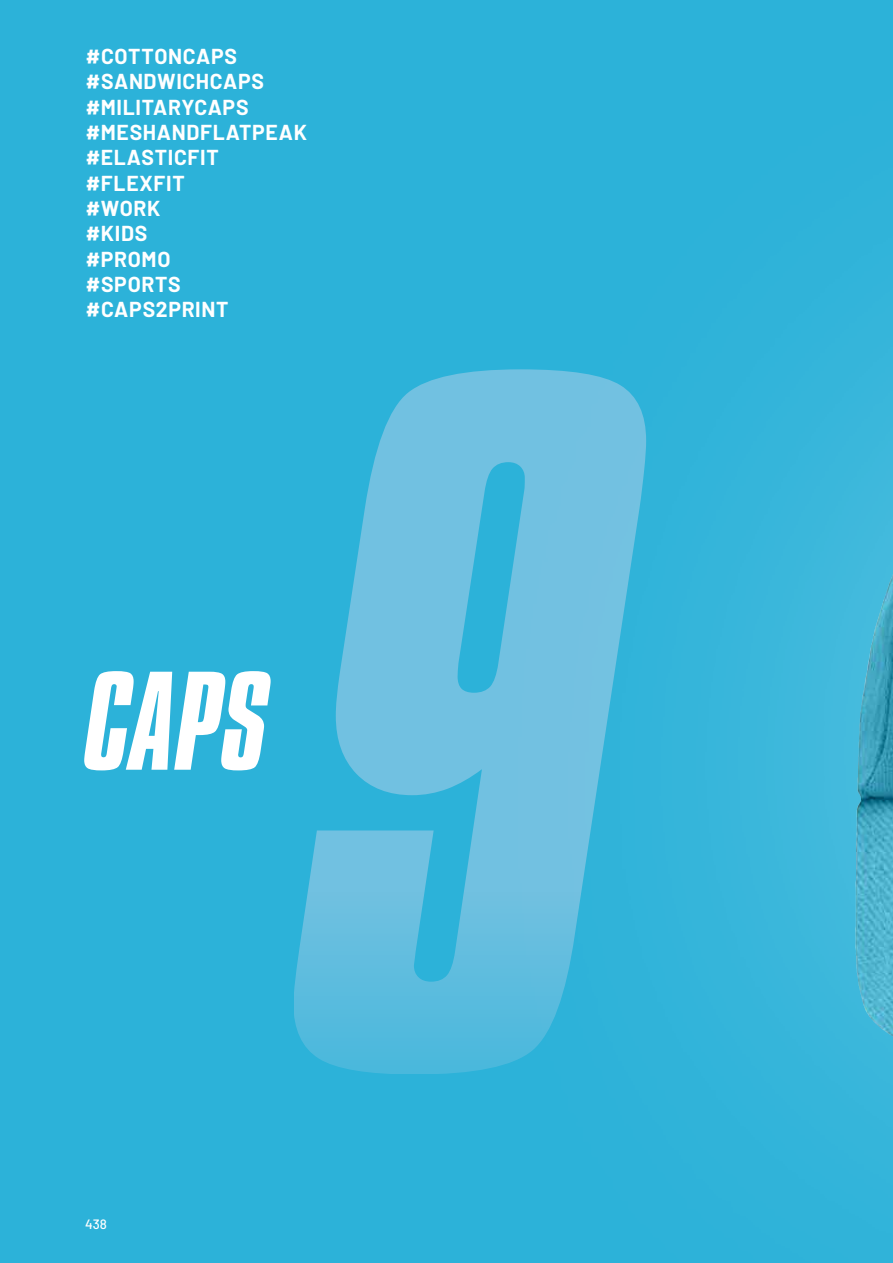
<style>
.page{position:relative;width:893px;height:1263px;background:#2cb2d9}
.page>*{position:absolute;margin:0;border:0;box-sizing:border-box;transform-origin:0 0}
.t1{font:italic 859.95px "Compacta BT";color:#71c1e1}
.t2{font:italic 120.75px "Compacta BT";color:#fff}
.t3{font:700 21.15px/25.3px "Barlow";letter-spacing:.03em;color:#fff}
.t4{font:500 13.5px "Barlow";color:#fff}
</style>
<div class="page">
<div style="left:431px;top:0;width:462px;height:1263px;background:#fff;opacity:.3"></div>
<img style="left:855px;top:574px;width:38px;height:462px">
<p class="t3" style="left:86px;top:42px;width:223px">#COTTONCAPS #SANDWICHCAPS #MILITARYCAPS #MESHANDFLATPEAK #ELASTICFIT #FLEXFIT<br>#WORK<br>#KIDS<br>#PROMO<br>#SPORTS #CAPS2PRINT</p>
<h2 class="t2" style="left:86px;top:651px;width:184px">CAPS</h2>
<h1 class="t1" style="left:306px;top:226px;width:329px">9</h1>
<p class="t4" style="left:85px;top:1214px;width:23px">438</p>
</div>
